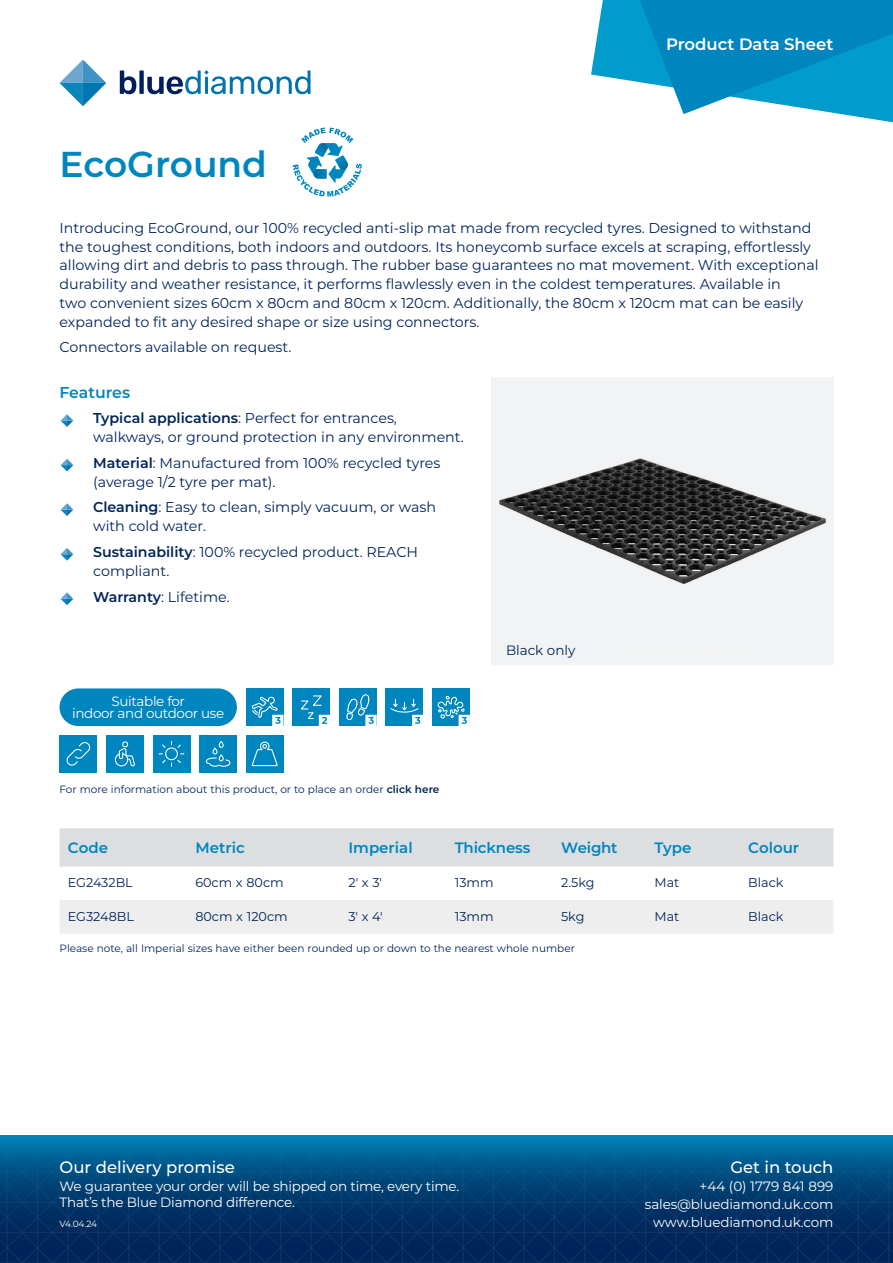
<style>
.page{position:relative;width:893px;height:1263px;background:#fff}
.page>*{position:absolute;margin:0;border:0;box-sizing:border-box;transform-origin:0 0}
.t1{font:600 36px "Montserrat";color:#0086be}
.t2{font:500 16.5px "Montserrat";color:#fff}
.t3{font:600 16.5px "Montserrat";color:#fff}
.t4{font:600 15.75px "Montserrat";color:#0086be}
.t5{font:600 15px "Montserrat";color:#0086be}
.t6{font:14.25px/18.8px "Montserrat";color:#002359}
.t7{font:13.5px/18px "Montserrat";letter-spacing:-.015em;color:#fff;text-align:right}
.t8{font:13.5px "Montserrat";color:#002359}
.t9{font:12.75px "Montserrat";color:#002359}
.t10{font:10.5px "Montserrat";color:#002359}
.t11{font:9px "Montserrat";color:#fff}
.s1{font-weight:600}
</style>
<div class="page">
<svg style="left:60px;top:60px;width:46px;height:46px"></svg>
<svg style="left:120px;top:70px;width:190px;height:24px"></svg>
<svg style="left:0;top:1135px;width:893px;height:128px;background:#014276"></svg>
<svg style="left:591px;top:0;width:302px;height:123px"></svg>
<div style="left:60px;top:688px;width:177px;height:38px;background:#0086be;border-radius:19px"></div>
<div style="left:60px;top:828px;width:773px;height:38px;background:#dddee0"></div>
<div style="left:60px;top:900px;width:773px;height:34px;background:#eeeeef"></div>
<div style="left:292px;top:688px;width:38px;height:38px;background:#0086be"></div>
<svg style="left:301px;top:695px;width:29px;height:31px"></svg>
<div style="left:246px;top:735px;width:37px;height:38px;background:#0086be"></div>
<svg style="left:252px;top:741px;width:26px;height:26px"></svg>
<div style="left:246px;top:688px;width:37px;height:38px;background:#0086be"></div>
<svg style="left:251px;top:696px;width:32px;height:30px"></svg>
<div style="left:153px;top:735px;width:37px;height:38px;background:#0086be"></div>
<svg style="left:159px;top:741px;width:25px;height:25px"></svg>
<div style="left:339px;top:688px;width:38px;height:38px;background:#0086be"></div>
<svg style="left:346px;top:694px;width:31px;height:32px"></svg>
<div style="left:386px;top:688px;width:37px;height:38px;background:#0086be"></div>
<svg style="left:390px;top:699px;width:33px;height:27px"></svg>
<div style="left:432px;top:688px;width:38px;height:38px;background:#0086be"></div>
<svg style="left:437px;top:696px;width:33px;height:30px"></svg>
<div style="left:106px;top:735px;width:38px;height:38px;background:#0086be"></div>
<svg style="left:114px;top:741px;width:21px;height:26px"></svg>
<div style="left:199px;top:735px;width:38px;height:38px;background:#0086be"></div>
<svg style="left:206px;top:741px;width:25px;height:26px"></svg>
<div style="left:60px;top:735px;width:37px;height:38px;background:#0086be"></div>
<svg style="left:66px;top:742px;width:25px;height:24px"></svg>
<svg style="left:61px;top:414px;width:12px;height:13px"></svg>
<svg style="left:61px;top:459px;width:12px;height:12px"></svg>
<svg style="left:61px;top:503px;width:12px;height:13px"></svg>
<svg style="left:61px;top:548px;width:12px;height:13px"></svg>
<svg style="left:61px;top:592px;width:12px;height:13px"></svg>
<div style="left:491px;top:377px;width:342px;height:288px;background:#f2f3f4"></div>
<img style="left:499px;top:458px;width:327px;height:126px">
<svg style="left:293px;top:128px;width:69px;height:69px"></svg>
<h1 class="t1" style="left:60px;top:139px;width:209px">EcoGround</h1>
<p class="t3" style="left:666px;top:33px;width:169px">Product Data Sheet</p>
<p class="t6" style="left:60px;top:218px;width:761px">Introducing EcoGround, our 100% recycled anti-slip mat made from recycled tyres. Designed to withstand the toughest conditions, both indoors and outdoors. Its honeycomb surface excels at scraping, effortlessly allowing dirt and debris to pass through. The rubber base guarantees no mat movement. With exceptional durability and weather resistance, it performs flawlessly even in the coldest temperatures. Available in<br>two convenient sizes 60cm x 80cm and 80cm x 120cm. Additionally, the 80cm x 120cm mat can be easily expanded to fit any desired shape or size using connectors.</p>
<p class="t6" style="left:60px;top:337px;width:234px">Connectors available on request.</p>
<p class="t4" style="left:60px;top:381px;width:72px">Features</p>
<p class="t6" style="left:93px;top:408px;width:372px"><span class="s1">Typical applications</span>: Perfect for entrances, walkways, or ground protection in any environment.</p>
<p class="t6" style="left:93px;top:453px;width:349px"><span class="s1">Material</span>: Manufactured from 100% recycled tyres (average 1/2 tyre per mat).</p>
<p class="t6" style="left:93px;top:497px;width:344px"><span class="s1">Cleaning</span>: Easy to clean, simply vacuum, or wash with cold water.</p>
<p class="t6" style="left:93px;top:542px;width:327px"><span class="s1">Sustainability</span>: 100% recycled product. REACH compliant.</p>
<p class="t6" style="left:93px;top:587px;width:138px"><span class="s1">Warranty</span>: Lifetime.</p>
<p class="t7" style="left:72px;top:695px;width:154px;line-height:12px;text-align:center">Suitable for<br>indoor and outdoor use</p>
<p class="t10" style="left:60px;top:782px;width:381px">For more information about this product, or to place an order <span class="s1">click here</span></p>
<p class="t8" style="left:506px;top:641px;width:71px">Black only</p>
<p class="t5" style="left:68px;top:836px;width:42px">Code</p>
<p class="t5" style="left:195px;top:836px;width:51px">Metric</p>
<p class="t5" style="left:348px;top:836px;width:66px">Imperial</p>
<p class="t5" style="left:455px;top:836px;width:77px">Thickness</p>
<p class="t5" style="left:561px;top:836px;width:58px">Weight</p>
<p class="t5" style="left:655px;top:836px;width:38px">Type</p>
<p class="t5" style="left:748px;top:836px;width:53px">Colour</p>
<p class="t9" style="left:68px;top:874px;width:67px">EG2432BL</p>
<p class="t9" style="left:195px;top:874px;width:90px">60cm x 80cm</p>
<p class="t9" style="left:348px;top:874px;width:35px">2' x 3'</p>
<p class="t9" style="left:455px;top:874px;width:40px">13mm</p>
<p class="t9" style="left:561px;top:874px;width:35px">2.5kg</p>
<p class="t9" style="left:655px;top:874px;width:26px">Mat</p>
<p class="t9" style="left:748px;top:874px;width:37px">Black</p>
<p class="t9" style="left:68px;top:908px;width:68px">EG3248BL</p>
<p class="t9" style="left:195px;top:908px;width:94px">80cm x 120cm</p>
<p class="t9" style="left:348px;top:908px;width:36px">3' x 4'</p>
<p class="t9" style="left:455px;top:908px;width:40px">13mm</p>
<p class="t9" style="left:561px;top:908px;width:25px">5kg</p>
<p class="t9" style="left:655px;top:908px;width:26px">Mat</p>
<p class="t9" style="left:748px;top:908px;width:37px">Black</p>
<p class="t10" style="left:60px;top:941px;width:517px">Please note, all Imperial sizes have either been rounded up or down to the nearest whole number</p>
<p class="t2" style="left:60px;top:1155px;width:177px">Our delivery promise</p>
<p class="t7" style="left:60px;top:1177px;width:401px;line-height:16.2px;text-align:left">We guarantee your order will be shipped on time, every time.<br>That’s the Blue Diamond difference.</p>
<p class="t11" style="left:60px;top:1218px;width:39px">V4.04.24</p>
<p class="t2" style="left:730px;top:1155px;width:105px">Get in touch</p>
<p class="t7" style="left:645px;top:1176px;width:190px">+44 (0) 1779 841 899 sales@bluediamond.uk.com www.bluediamond.uk.com</p>
</div>
